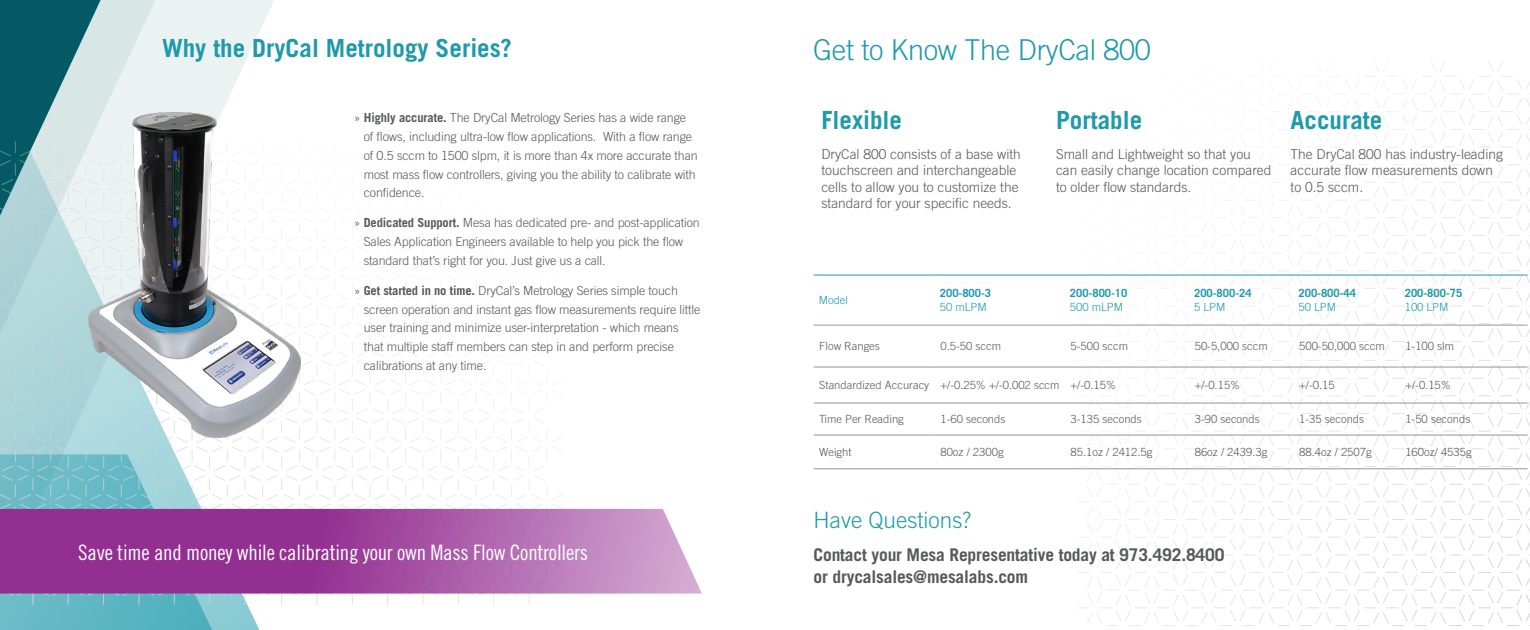
<style>
.page{position:relative;width:1530px;height:630px;background:#fff}
.page>*{position:absolute;margin:0;border:0;box-sizing:border-box;transform-origin:0 0}
.t1{font:300 28.75px "Trade Gothic LT Std";letter-spacing:-.01em;color:#1e9aab}
.t2{font:700 25px "Trade Gothic LT Std";color:#1e9aab}
.t3{font:300 22.5px "Trade Gothic LT Std";color:#1e9aab}
.t4{font:21.25px "Trade Gothic LT Std Cn 18";letter-spacing:-.01em;color:#fff}
.t5{font:700 17.5px "Trade Gothic LT Std";letter-spacing:-.01em;color:#57585a}
.t6{font:300 13.75px/16.5px "Trade Gothic LT Std";color:#57585a}
.t7{font:300 12.5px/18.8px "Trade Gothic LT Std";letter-spacing:-.01em;color:#57585a}
.t8{font:300 11.25px "Trade Gothic LT Std";color:#57585a}
.t9{font:700 11.25px "Trade Gothic LT Std";color:#1e9aab}
.t10{font:300 11.25px "Trade Gothic LT Std";color:#1e9aab}
.s1{color:#942f92}
.s2{font-weight:700}
</style>
<div class="page">
<svg style="left:189px;top:0;width:85px;height:112px;fill:#ebf2f2"></svg>
<svg style="left:0;top:0;width:189px;height:140px;background:#87b0b5"></svg>
<svg style="left:0;top:605px;width:260px;height:25px;background:#69bbc6"></svg>
<svg style="left:422px;top:325px;width:123px;height:280px"></svg>
<svg style="left:279px;top:237px;width:143px;height:368px"></svg>
<svg style="left:0;top:140px;width:88px;height:230px;background:#b0d2d6"></svg>
<svg style="left:0;top:370px;width:279px;height:235px"></svg>
<svg style="left:0;top:427px;width:138px;height:178px;background:#7dc1cb"></svg>
<svg style="left:1261px;top:79px;width:269px;height:122px"></svg>
<svg style="left:1077px;top:202px;width:453px;height:140px"></svg>
<svg style="left:1077px;top:345px;width:229px;height:281px"></svg>
<svg style="left:1306px;top:345px;width:224px;height:281px"></svg>
<svg style="left:1363px;top:485px;width:167px;height:141px"></svg>
<hr style="left:814px;top:275px;width:121px;height:1px;background:#1e9aab">
<hr style="left:935px;top:275px;width:130px;height:1px;background:#1e9aab">
<hr style="left:1065px;top:275px;width:124px;height:1px;background:#1e9aab">
<hr style="left:1189px;top:275px;width:105px;height:1px;background:#1e9aab">
<hr style="left:1294px;top:275px;width:106px;height:1px;background:#1e9aab">
<hr style="left:1400px;top:275px;width:128px;height:1px;background:#1e9aab">
<hr style="left:814px;top:325px;width:121px;height:1px;background:#939598">
<hr style="left:935px;top:325px;width:130px;height:1px;background:#939598">
<hr style="left:1065px;top:325px;width:124px;height:1px;background:#939598">
<hr style="left:1189px;top:325px;width:105px;height:1px;background:#939598">
<hr style="left:1294px;top:325px;width:106px;height:1px;background:#939598">
<hr style="left:1400px;top:325px;width:128px;height:1px;background:#939598">
<hr style="left:814px;top:367px;width:121px;height:1px;background:#939598">
<hr style="left:935px;top:367px;width:130px;height:1px;background:#939598">
<hr style="left:1065px;top:367px;width:124px;height:1px;background:#939598">
<hr style="left:1189px;top:367px;width:105px;height:1px;background:#939598">
<hr style="left:1294px;top:367px;width:106px;height:1px;background:#939598">
<hr style="left:1400px;top:367px;width:128px;height:1px;background:#939598">
<hr style="left:814px;top:403px;width:121px;height:1px;background:#939598">
<hr style="left:935px;top:403px;width:130px;height:1px;background:#939598">
<hr style="left:1065px;top:403px;width:124px;height:1px;background:#939598">
<hr style="left:1189px;top:403px;width:105px;height:1px;background:#939598">
<hr style="left:1294px;top:403px;width:106px;height:1px;background:#939598">
<hr style="left:1400px;top:403px;width:128px;height:1px;background:#939598">
<hr style="left:814px;top:435px;width:121px;height:1px;background:#939598">
<hr style="left:935px;top:435px;width:130px;height:1px;background:#939598">
<hr style="left:1065px;top:435px;width:124px;height:1px;background:#939598">
<hr style="left:1189px;top:435px;width:105px;height:1px;background:#939598">
<hr style="left:1294px;top:435px;width:106px;height:1px;background:#939598">
<hr style="left:1400px;top:435px;width:128px;height:1px;background:#939598">
<hr style="left:814px;top:469px;width:121px;height:1px;background:#939598">
<hr style="left:935px;top:469px;width:130px;height:1px;background:#939598">
<hr style="left:1065px;top:469px;width:124px;height:1px;background:#939598">
<hr style="left:1189px;top:469px;width:105px;height:1px;background:#939598">
<hr style="left:1294px;top:469px;width:106px;height:1px;background:#939598">
<hr style="left:1400px;top:469px;width:128px;height:1px;background:#939598">
<svg style="left:0;top:509px;width:702px;height:85px;background:#a654a5"></svg>
<img style="left:88px;top:112px;width:213px;height:326px">
<p class="t2" style="left:162px;top:33px;width:351px">Why the DryCal Metrology Series?</p>
<p class="t1" style="left:813px;top:32px;width:339px">Get to Know The DryCal 800</p>
<p class="t7" style="left:364px;top:108px;width:335px;text-indent:-10px"><span class="s1">»</span> <span class="s2">Highly accurate.</span> The DryCal Metrology Series has a wide range of flows, including ultra-low flow applications. With a flow range of 0.5 sccm to 1500 slpm, it is more than 4x more accurate than most mass flow controllers, giving you the ability to calibrate with confidence.</p>
<p class="t7" style="left:364px;top:213px;width:338px;text-indent:-10px"><span class="s1">»</span> <span class="s2">Dedicated Support.</span> Mesa has dedicated pre- and post-application<br>Sales Application Engineers available to help you pick the flow standard that’s right for you. Just give us a call.</p>
<p class="t7" style="left:364px;top:281px;width:338px;text-indent:-10px"><span class="s1">»</span> <span class="s2">Get started in no time.</span> DryCal’s Metrology Series simple touch screen operation and instant gas flow measurements require little user training and minimize user-interpretation - which means that multiple staff members can step in and perform precise calibrations at any time.</p>
<p class="t4" style="left:78px;top:539px;width:511px">Save time and money while calibrating your own Mass Flow Controllers</p>
<p class="t2" style="left:821px;top:105px;width:82px">Flexible</p>
<p class="t2" style="left:1056px;top:105px;width:88px">Portable</p>
<p class="t2" style="left:1291px;top:105px;width:93px">Accurate</p>
<p class="t6" style="left:821px;top:146px;width:201px">DryCal 800 consists of a base with touchscreen and interchangeable cells to allow you to customize the standard for your specific needs.</p>
<p class="t6" style="left:1056px;top:146px;width:217px">Small and Lightweight so that you can easily change location compared to older flow standards.</p>
<p class="t6" style="left:1291px;top:146px;width:214px">The DryCal 800 has industry-leading accurate flow measurements down to 0.5 sccm.</p>
<p class="t10" style="left:819px;top:293px;width:31px">Model</p>
<p class="t9" style="left:940px;top:286px;width:53px">200-800-3</p>
<p class="t10" style="left:940px;top:300px;width:48px">50 mLPM</p>
<p class="t9" style="left:1070px;top:286px;width:59px">200-800-10</p>
<p class="t10" style="left:1070px;top:300px;width:55px">500 mLPM</p>
<p class="t9" style="left:1194px;top:286px;width:59px">200-800-24</p>
<p class="t10" style="left:1194px;top:300px;width:33px">5 LPM</p>
<p class="t9" style="left:1299px;top:286px;width:59px">200-800-44</p>
<p class="t10" style="left:1299px;top:300px;width:39px">50 LPM</p>
<p class="t9" style="left:1405px;top:286px;width:59px">200-800-75</p>
<p class="t10" style="left:1405px;top:300px;width:45px">100 LPM</p>
<p class="t8" style="left:819px;top:339px;width:62px">Flow Ranges</p>
<p class="t8" style="left:940px;top:339px;width:62px">0.5-50 sccm</p>
<p class="t8" style="left:1071px;top:339px;width:59px">5-500 sccm</p>
<p class="t8" style="left:1195px;top:339px;width:75px">50-5,000 sccm</p>
<p class="t8" style="left:1299px;top:339px;width:87px">500-50,000 sccm</p>
<p class="t8" style="left:1405px;top:339px;width:50px">1-100 slm</p>
<p class="t8" style="left:819px;top:378px;width:112px">Standardized Accuracy</p>
<p class="t8" style="left:940px;top:378px;width:121px">+/-0.25% +/-0.002 sccm</p>
<p class="t8" style="left:1071px;top:378px;width:47px">+/-0.15%</p>
<p class="t8" style="left:1195px;top:378px;width:47px">+/-0.15%</p>
<p class="t8" style="left:1299px;top:378px;width:37px">+/-0.15</p>
<p class="t8" style="left:1405px;top:378px;width:47px">+/-0.15%</p>
<p class="t8" style="left:819px;top:412px;width:86px">Time Per Reading</p>
<p class="t8" style="left:940px;top:412px;width:67px">1-60 seconds</p>
<p class="t8" style="left:1071px;top:412px;width:73px">3-135 seconds</p>
<p class="t8" style="left:1195px;top:412px;width:67px">3-90 seconds</p>
<p class="t8" style="left:1299px;top:412px;width:67px">1-35 seconds</p>
<p class="t8" style="left:1405px;top:412px;width:67px">1-50 seconds</p>
<p class="t8" style="left:819px;top:445px;width:34px">Weight</p>
<p class="t8" style="left:940px;top:445px;width:65px">80oz / 2300g</p>
<p class="t8" style="left:1071px;top:445px;width:83px">85.1oz / 2412.5g</p>
<p class="t8" style="left:1195px;top:445px;width:74px">86oz / 2439.3g</p>
<p class="t8" style="left:1299px;top:445px;width:74px">88.4oz / 2507g</p>
<p class="t8" style="left:1405px;top:445px;width:68px">160oz/ 4535g</p>
<p class="t3" style="left:814px;top:506px;width:159px">Have Questions?</p>
<p class="t5" style="left:814px;top:544px;width:412px">Contact your Mesa Representative today at 973.492.8400</p>
<p class="t5" style="left:814px;top:566px;width:216px">or drycalsales@mesalabs.com</p>
</div>
